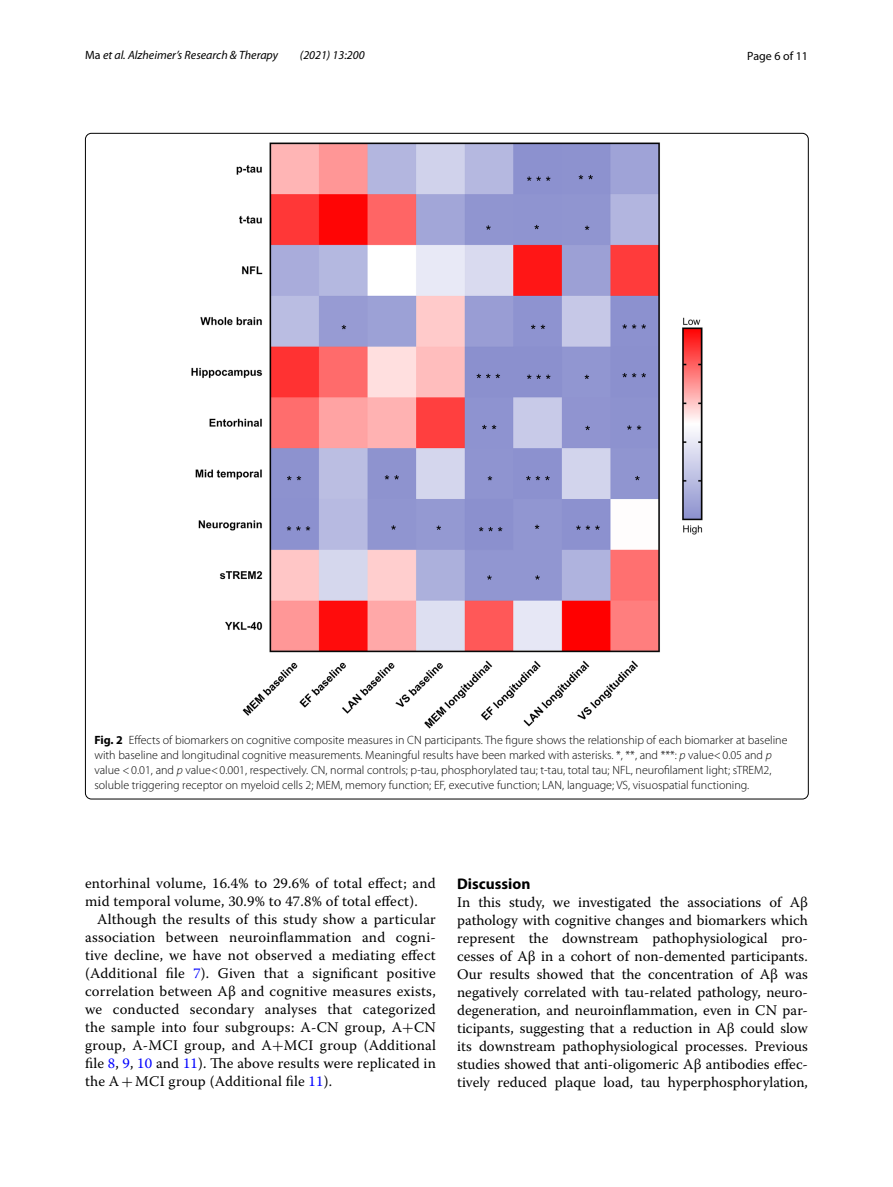
<style>
.page{position:relative;width:893px;height:1187px;background:#fff}
.page>*{position:absolute;margin:0;border:0;box-sizing:border-box;transform-origin:0 0}
.t1{font:700 15.45px "Myriad Pro";color:#000}
.t2{font:14.7px/18px "Warnock Pro";letter-spacing:.015em;color:#000;text-align:justify}
.t3{font:300 12px/15px "Myriad Pro";color:#000}
.t4{font:italic 12px "Myriad Pro";color:#000}
.t5{font:12px "Myriad Pro";color:#000}
.s1{font-style:normal}
.s2{font-weight:700}
.s3{font-style:italic}
.s4{color:#00f}
.s5{font-family:"MTSY"}
</style>
<div class="page">
<img style="left:192px;top:142px;width:510px;height:586px">
<p class="t4" style="left:85px;top:48px;width:195px"><span class="s1">Ma</span> et al. Alzheimer’s Research &amp; Therapy</p>
<p class="t4" style="left:300px;top:48px;width:66px">(2021) 13:200</p>
<p class="t5" style="left:747px;top:48px;width:62px">Page 6 of 11</p>
<p class="t3" style="left:94px;top:732px;width:695px"><span class="s2">Fig. 2</span> Effects of biomarkers on cognitive composite measures in CN participants. The figure shows the relationship of each biomarker at baseline with baseline and longitudinal cognitive measurements. Meaningful results have been marked with asterisks. *, **, and ***: <span class="s3">p</span> value&lt;0.05 and <span class="s3">p </span>value &lt;0.01, and <span class="s3">p</span> value&lt;0.001, respectively. CN, normal controls; p-tau, phosphorylated tau; t-tau, total tau; NFL, neurofilament light; sTREM2, soluble triggering receptor on myeloid cells 2; MEM, memory function; EF, executive function; LAN, language; VS, visuospatial functioning.</p>
<p class="t2" style="left:85px;top:874px;width:352px">entorhinal volume, 16.4% to 29.6% of total effect; and mid temporal volume, 30.9% to 47.8% of total effect).</p>
<p class="t2" style="left:85px;top:910px;width:352px;text-indent:12px">Although the results of this study show a particular association between neuroinflammation and cogni&shy;tive decline, we have not observed a mediating effect (Additional file <span class="s4">7</span>). Given that a significant positive correlation between Aβ and cognitive measures exists, we conducted secondary analyses that categorized the sample into four subgroups: A-CN group, A<span class="s5">+</span>CN group, A-MCI group, and A<span class="s5">+</span>MCI group (Additional file <span class="s4">8</span>, <span class="s4">9</span>, <span class="s4">10</span> and <span class="s4">11</span>). The above results were replicated in the A<span class="s5">+</span>MCI group (Additional file <span class="s4">11</span>).</p>
<p class="t1" style="left:457px;top:873px;width:75px">Discussion</p>
<p class="t2" style="left:457px;top:892px;width:352px">In this study, we investigated the associations of Aβ pathology with cognitive changes and biomarkers which represent the downstream pathophysiological pro&shy;cesses of Aβ in a cohort of non-demented participants.<br>Our results showed that the concentration of Aβ was negatively correlated with tau-related pathology, neuro&shy;degeneration, and neuroinflammation, even in CN par&shy;ticipants, suggesting that a reduction in Aβ could slow its downstream pathophysiological processes. Previous studies showed that anti-oligomeric Aβ antibodies effec&shy;tively reduced plaque load, tau hyperphosphorylation,</p>
</div>
